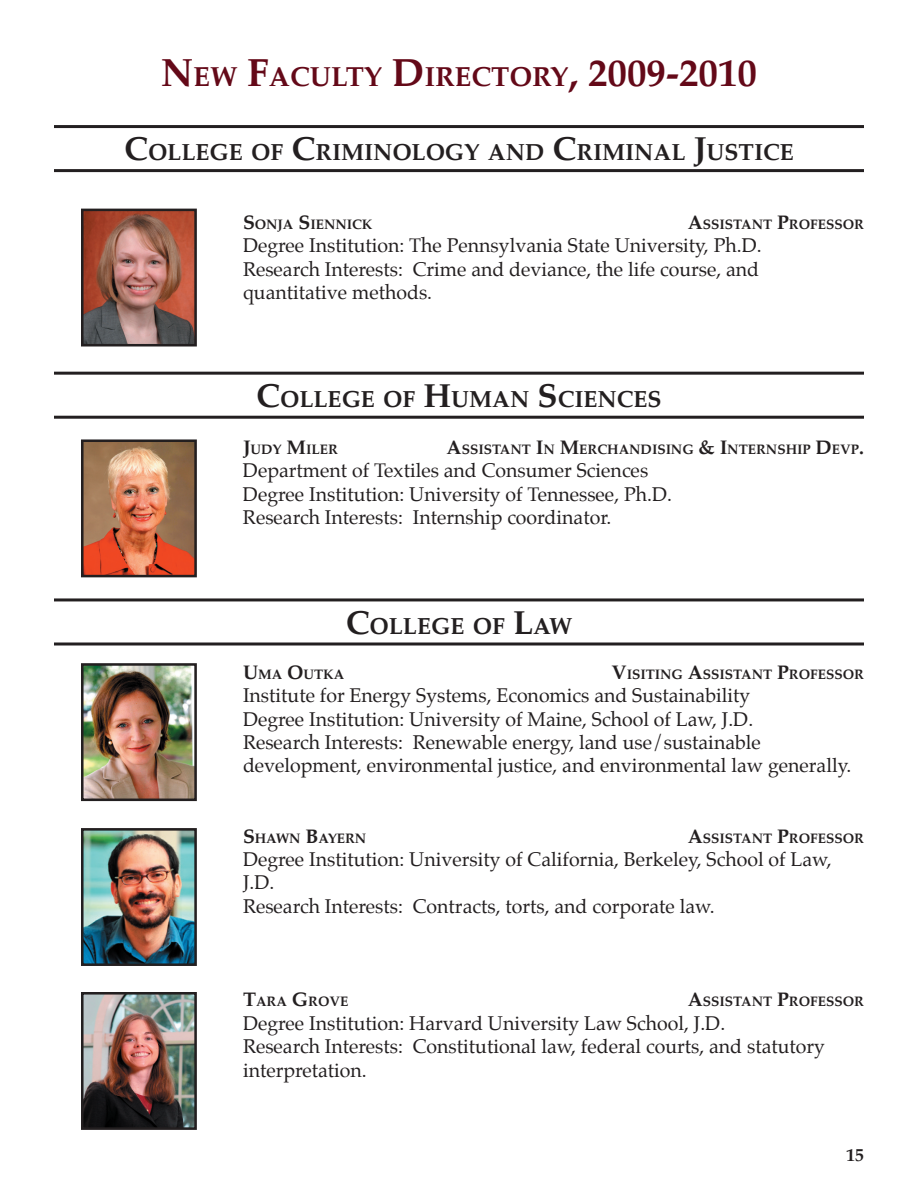
<style>
.page{position:relative;width:918px;height:1188px;background:#fff}
.page>*{position:absolute;margin:0;border:0;box-sizing:border-box;transform-origin:0 0}
.t1{font:700 27.3px "Palatino";color:#640918}
.t2{font:700 23.1px "Palatino";color:#231f20}
.t3{font:19.5px/23.4px "Palatino";color:#231f20}
.t4{font:700 18px "Palatino";color:#231f20}
.t5{font:700 13.65px "Palatino";color:#231f20}
.s1{font-size:39px}
.s2{font-size:33px}
.s3{font-size:19.5px}
</style>
<div class="page">
<hr style="left:54px;top:125px;width:810px;height:3px;background:#231f20">
<hr style="left:54px;top:169px;width:810px;height:3px;background:#231f20">
<hr style="left:54px;top:372px;width:810px;height:3px;background:#231f20">
<hr style="left:54px;top:416px;width:810px;height:3px;background:#231f20">
<hr style="left:54px;top:598px;width:810px;height:3px;background:#231f20">
<hr style="left:54px;top:643px;width:810px;height:3px;background:#231f20">
<img style="left:85px;top:213px;width:108px;height:129px">
<div style="left:81px;top:209px;width:116px;height:137px;border:3px solid #231f20"></div>
<img style="left:85px;top:996px;width:108px;height:130px">
<div style="left:81px;top:992px;width:116px;height:138px;border:3px solid #231f20"></div>
<img style="left:85px;top:832px;width:108px;height:130px">
<div style="left:81px;top:828px;width:116px;height:138px;border:3px solid #231f20"></div>
<img style="left:85px;top:667px;width:108px;height:130px">
<div style="left:81px;top:663px;width:116px;height:138px;border:3px solid #231f20"></div>
<img style="left:85px;top:443px;width:108px;height:130px">
<div style="left:81px;top:439px;width:116px;height:138px;border:3px solid #231f20"></div>
<h1 class="t1" style="left:161px;top:60px;width:598px"><span class="s1">N</span>EW <span class="s1">F</span>ACULTY <span class="s1">D</span>IRECTORY<span class="s1">, 2009-2010</span></h1>
<p class="t2" style="left:124px;top:138px;width:671px"><span class="s2">C</span>OLLEGE OF <span class="s2">C</span>RIMINOLOGY AND <span class="s2">C</span>RIMINAL <span class="s2">J</span>USTICE</p>
<p class="t5" style="left:243px;top:216px;width:131px"><span class="s3">S</span>ONJA <span class="s3">S</span>IENNICK</p>
<p class="t5" style="left:688px;top:216px;width:178px"><span class="s3">A</span>SSISTANT <span class="s3">P</span>ROFESSOR</p>
<p class="t3" style="left:243px;top:236px;width:520px">Degree Institution: The Pennsylvania State University, Ph.D.<br>Research Interests: Crime and deviance, the life course, and quantitative methods.</p>
<p class="t2" style="left:256px;top:385px;width:407px"><span class="s2">C</span>OLLEGE OF <span class="s2">H</span>UMAN <span class="s2">S</span>CIENCES</p>
<p class="t5" style="left:243px;top:441px;width:96px"><span class="s3">J</span>UDY <span class="s3">M</span>ILER</p>
<p class="t5" style="left:447px;top:441px;width:419px"><span class="s3">A</span>SSISTANT <span class="s3">I</span>N <span class="s3">M</span>ERCHANDISING <span class="s3">&amp; I</span>NTERNSHIP <span class="s3">D</span>EVP<span class="s3">.</span></p>
<p class="t3" style="left:243px;top:461px;width:431px">Department of Textiles and Consumer Sciences<br>Degree Institution: University of Tennessee, Ph.D.<br>Research Interests: Internship coordinator.</p>
<p class="t2" style="left:346px;top:612px;width:228px"><span class="s2">C</span>OLLEGE OF <span class="s2">L</span>AW</p>
<p class="t5" style="left:243px;top:666px;width:103px"><span class="s3">U</span>MA <span class="s3">O</span>UTKA</p>
<p class="t5" style="left:612px;top:666px;width:254px"><span class="s3">V</span>ISITING <span class="s3">A</span>SSISTANT <span class="s3">P</span>ROFESSOR</p>
<p class="t3" style="left:243px;top:686px;width:610px">Institute for Energy Systems, Economics and Sustainability<br>Degree Institution: University of Maine, School of Law, J.D.<br>Research Interests: Renewable energy, land use/sustainable development, environmental justice, and environmental law generally.</p>
<p class="t5" style="left:243px;top:830px;width:125px"><span class="s3">S</span>HAWN <span class="s3">B</span>AYERN</p>
<p class="t5" style="left:688px;top:830px;width:178px"><span class="s3">A</span>SSISTANT <span class="s3">P</span>ROFESSOR</p>
<p class="t3" style="left:243px;top:849px;width:590px">Degree Institution: University of California, Berkeley, School of Law,<br>J.D.<br>Research Interests: Contracts, torts, and corporate law.</p>
<p class="t5" style="left:243px;top:993px;width:107px"><span class="s3">T</span>ARA <span class="s3">G</span>ROVE</p>
<p class="t5" style="left:688px;top:993px;width:178px"><span class="s3">A</span>SSISTANT <span class="s3">P</span>ROFESSOR</p>
<p class="t3" style="left:243px;top:1013px;width:584px">Degree Institution: Harvard University Law School, J.D.<br>Research Interests: Constitutional law, federal courts, and statutory interpretation.</p>
<p class="t4" style="left:846px;top:1144px;width:19px">15</p>
</div>
